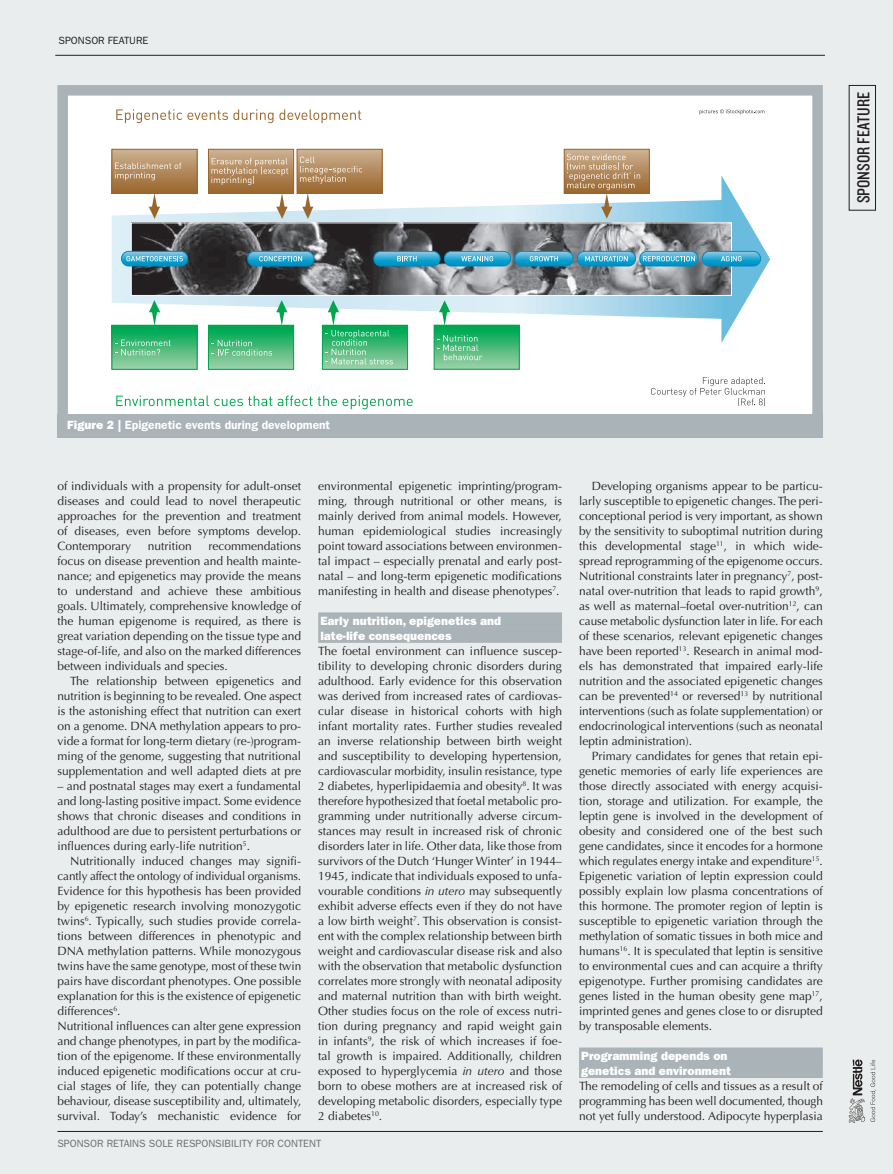
<style>
.page{position:relative;width:893px;height:1174px;background:#eaeded}
.page>*{position:absolute;margin:0;border:0;box-sizing:border-box;transform-origin:0 0}
.t1{font:18px "Knockout 29 Junior Ltweight";color:#231f20}
.t2{font:12px/15px "Optima LT Std";color:#231f20;text-align:justify}
.t3{font:12px/15px "ITC Franklin Gothic Std Hvy";color:#fff}
.t4{font:600 12px "ITC Franklin Gothic Std";color:#fff}
.t5{font:10.5px "ITC Franklin Gothic Std";color:#6c6d70}
.t6{font:10.5px "ITC Franklin Gothic Std";color:#231f20}
.s1{font-family:"ITC Franklin Gothic Std Hvy";font-weight:400}
.s2{font-style:italic}
</style>
<div class="page">
<hr style="left:55px;top:55px;width:770px;height:1px;background:#231f20">
<hr style="left:57px;top:1131px;width:766px;height:1px;background:#231f20">
<svg style="left:849px;top:1059px;width:27px;height:64px"></svg>
<div style="left:849px;top:85px;width:27px;height:126px;border:1px solid #231f20"></div>
<div style="left:318px;top:612px;width:244px;height:16px;background:#aab3b7"></div>
<div style="left:318px;top:627px;width:244px;height:16px;background:#aab3b7"></div>
<div style="left:579px;top:1047px;width:244px;height:16px;background:#aab3b7"></div>
<div style="left:579px;top:1062px;width:244px;height:16px;background:#aab3b7"></div>
<div style="left:63px;top:90px;width:755px;height:342px;background:#fff"></div>
<svg style="left:112px;top:207px;width:99px;height:106px"></svg>
<img style="left:133px;top:224px;width:78px;height:70px">
<div style="left:121px;top:251px;width:67px;height:15px;border:1px solid #008bc0;border-radius:7px"></div>
<svg style="left:122px;top:251px;width:66px;height:15px"></svg>
<div style="left:564px;top:149px;width:85px;height:44px;background:#cbae8d"></div>
<div style="left:564px;top:149px;width:86px;height:45px;border:1px solid #99662c"></div>
<svg style="left:149px;top:194px;width:11px;height:25px"></svg>
<svg style="left:149px;top:300px;width:11px;height:25px"></svg>
<div style="left:112px;top:149px;width:85px;height:44px;background:linear-gradient(to bottom,#cdb192,#9b672e)"></div>
<div style="left:112px;top:149px;width:85px;height:45px;border:1px solid #99662c"></div>
<svg style="left:115px;top:163px;width:66px;height:17px"></svg>
<div style="left:297px;top:149px;width:85px;height:44px;background:#cbae8d"></div>
<div style="left:297px;top:149px;width:85px;height:45px;border:1px solid #99662c"></div>
<div style="left:112px;top:325px;width:85px;height:44px;background:linear-gradient(to bottom,#00a44a,#9dcfa6)"></div>
<div style="left:112px;top:325px;width:85px;height:44px;border:1px solid #00a64e"></div>
<svg style="left:115px;top:339px;width:56px;height:16px"></svg>
<div style="left:322px;top:325px;width:86px;height:44px;background:linear-gradient(to right,#93cfa4,#92cea4)"></div>
<div style="left:434px;top:325px;width:85px;height:44px;background:#91cea4"></div>
<div style="left:208px;top:149px;width:86px;height:44px;background:linear-gradient(to bottom,#cdb192,#9b672e)"></div>
<div style="left:208px;top:149px;width:86px;height:45px;border:1px solid #99662c"></div>
<div style="left:208px;top:325px;width:86px;height:44px;background:linear-gradient(to bottom,#00a44a,#9ccea6)"></div>
<div style="left:208px;top:325px;width:86px;height:44px;border:1px solid #00a64e"></div>
<svg style="left:651px;top:377px;width:114px;height:29px"></svg>
<svg style="left:116px;top:109px;width:245px;height:14px"></svg>
<svg style="left:116px;top:395px;width:156px;height:11px"></svg>
<svg style="left:278px;top:395px;width:59px;height:11px"></svg>
<svg style="left:343px;top:395px;width:70px;height:14px"></svg>
<svg style="left:211px;top:154px;width:559px;height:210px"></svg>
<svg style="left:699px;top:109px;width:65px;height:5px"></svg>
<div style="left:57px;top:85px;width:766px;height:352px;border:10px solid #aab3b7"></div>
<div style="left:57px;top:414px;width:766px;height:23px;background:#aab3b7"></div>
<p class="t6" style="left:59px;top:34px;width:91px">SPONSOR FEATURE</p>
<h1 class="t1" style="left:852px;top:203px;width:113px;rotate:-90deg">SPONSOR FEATURE</h1>
<p class="t4" style="left:67px;top:418px;width:265px"><span class="s1">Figure 2 |</span> Epigenetic events during development</p>
<p class="t2" style="left:57px;top:479px;width:245px">of individuals with a propensity for adult-onset diseases and could lead to novel therapeutic approaches for the prevention and treatment of diseases, even before symptoms develop.<br>Contemporary</p>
<p class="t2" style="left:57px;top:539px;width:245px;text-indent:151px">recommendations focus on disease prevention and health mainte&shy;nance; and epigenetics may provide the means to understand and achieve these ambitious goals. Ultimately, comprehensive knowledge of the human epigenome is required, as there is great variation depending on the tissue type and stage-of-life, and also on the marked differences between individuals and species.</p>
<p class="t2" style="left:57px;top:674px;width:245px;text-indent:13px">The relationship between epigenetics and nutrition is beginning to be revealed. One aspect is the astonishing effect that nutrition can exert on a genome. DNA methylation appears to pro&shy;vide a format for long-term dietary (re-)program&shy;ming of the genome, suggesting that nutritional supplementation and well adapted diets at pre</p>
<p class="t2" style="left:57px;top:779px;width:245px">– and postnatal stages may exert a fundamental and long-lasting positive impact. Some evidence shows that chronic diseases and conditions in adulthood are due to persistent perturbations or influences during early-life nutrition<sup>5</sup>.</p>
<p class="t2" style="left:57px;top:854px;width:245px;text-align:left;text-indent:13px">Nutritionally induced changes may signifi&shy;cantly affect the ontology of individual organisms.<br>Evidence for this hypothesis has been provided by epigenetic research involving monozygotic twins<sup>6</sup>. Typically, such studies provide correla&shy;tions between differences in phenotypic and DNA methylation patterns. While monozygous twins have the same genotype, most of these twin pairs have discordant phenotypes. One possible explanation for this is the existence of epigenetic differences<sup>6</sup>.<br>Nutritional influences can alter gene expression and change phenotypes, in part by the modifica&shy;tion of the epigenome. If these environmentally induced epigenetic modifications occur at cru&shy;cial stages of life, they can potentially change behaviour, disease susceptibility and, ultimately, survival. Today’s mechanistic evidence for</p>
<p class="t2" style="left:148px;top:539px;width:46px">nutrition</p>
<p class="t2" style="left:318px;top:479px;width:245px">environmental epigenetic imprinting/program&shy;ming, through nutritional or other means, is mainly derived from animal models. However, human epidemiological studies increasingly point toward associations between environmen&shy;tal impact – especially prenatal and early post&shy;natal – and long-term epigenetic modifications manifesting in health and disease phenotypes<sup>7</sup>.</p>
<p class="t3" style="left:320px;top:613px;width:182px">Early nutrition, epigenetics and late-life consequences</p>
<p class="t2" style="left:318px;top:644px;width:245px">The foetal environment can influence suscep&shy;tibility to developing chronic disorders during adulthood. Early evidence for this observation was derived from increased rates of cardiovas&shy;cular disease in historical cohorts with high infant mortality rates. Further studies revealed an inverse relationship between birth weight and susceptibility to developing hypertension, cardiovascular morbidity, insulin resistance, type 2 diabetes, hyperlipidaemia and obesity<sup>8</sup>. It was therefore hypothesized that foetal metabolic pro&shy;gramming under nutritionally adverse circum&shy;stances may result in increased risk of chronic disorders later in life. Other data, like those from survivors of the Dutch ‘Hunger Winter’ in 1944– 1945, indicate that individuals exposed to unfa&shy;vourable conditions <span class="s2">in utero</span> may subsequently exhibit adverse effects even if they do not have a low birth weight<sup>7</sup>. This observation is consist&shy;ent with the complex relationship between birth weight and cardiovascular disease risk and also with the observation that metabolic dysfunction correlates more strongly with neonatal adiposity and maternal nutrition than with birth weight.<br>Other studies focus on the role of excess nutri&shy;tion during pregnancy and rapid weight gain in infants<sup>9</sup>, the risk of which increases if foe&shy;tal growth is impaired. Additionally, children exposed to hyperglycemia <span class="s2">in utero</span> and those born to obese mothers are at increased risk of developing metabolic disorders, especially type 2 diabetes<sup>10</sup>.</p>
<p class="t5" style="left:57px;top:1137px;width:265px">SPONSOR RETAINS SOLE RESPONSIBILITY FOR CONTENT</p>
<p class="t2" style="left:579px;top:479px;width:245px;text-indent:13px">Developing organisms appear to be particu&shy;larly susceptible to epigenetic changes. The peri&shy;conceptional period is very important, as shown by the sensitivity to suboptimal nutrition during this developmental stage<sup>11</sup>, in which wide&shy;spread reprogramming of the epigenome occurs.<br>Nutritional constraints later in pregnancy<sup>7</sup>, post&shy;natal over-nutrition that leads to rapid growth<sup>9</sup>, as well as maternal–foetal over-nutrition<sup>12</sup>, can cause metabolic dysfunction later in life. For each of these scenarios, relevant epigenetic changes have been reported<sup>13</sup>. Research in animal mod&shy;els has demonstrated that impaired early-life nutrition and the associated epigenetic changes can be prevented<sup>14</sup> or reversed<sup>13</sup> by nutritional interventions (such as folate supplementation) or endocrinological interventions (such as neonatal leptin administration).</p>
<p class="t2" style="left:579px;top:749px;width:245px;text-indent:13px">Primary candidates for genes that retain epi&shy;genetic memories of early life experiences are those directly associated with energy acquisi&shy;tion, storage and utilization. For example, the leptin gene is involved in the development of obesity and considered one of the best such gene candidates, since it encodes for a hormone which regulates energy intake and expenditure<sup>15</sup>.<br>Epigenetic variation of leptin expression could possibly explain low plasma concentrations of this hormone. The promoter region of leptin is susceptible to epigenetic variation through the methylation of somatic tissues in both mice and humans<sup>16</sup>. It is speculated that leptin is sensitive to environmental cues and can acquire a thrifty epigenotype. Further promising candidates are genes listed in the human obesity gene map<sup>17</sup>, imprinted genes and genes close to or disrupted by transposable elements.</p>
<p class="t3" style="left:581px;top:1048px;width:151px">Programming depends on genetics and environment</p>
<p class="t2" style="left:579px;top:1079px;width:245px">The remodeling of cells and tissues as a result of programming has been well documented, though not yet fully understood. Adipocyte hyperplasia</p>
</div>
